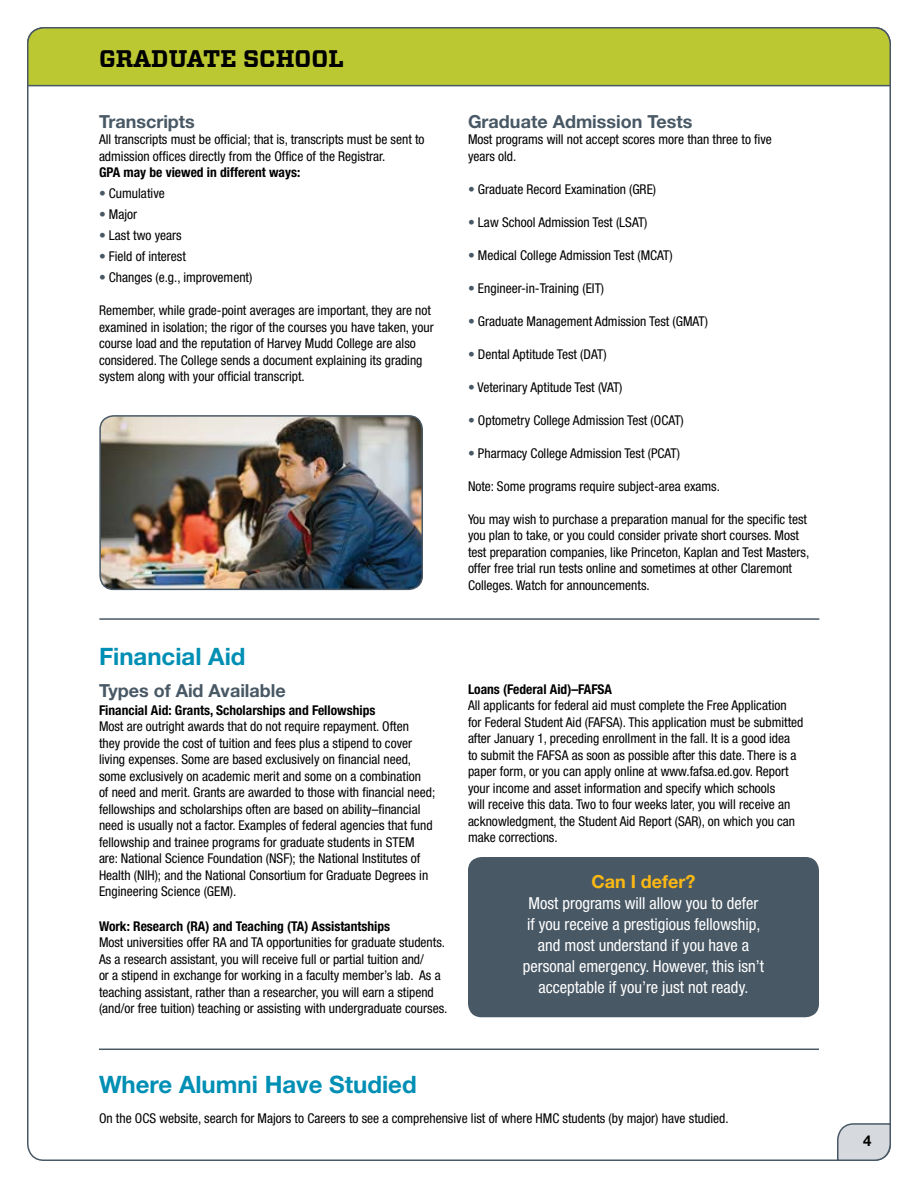
<style>
.page{position:relative;width:918px;height:1188px;background:#fff}
.page>*{position:absolute;margin:0;border:0;box-sizing:border-box;transform-origin:0 0}
.Subheading_Text{font:700 24px "Helvetica Neue LT Std";color:#008fb4}
.t1{font:700 24px "Vitesse";color:#000}
.Body_Text{font:700 18px "Helvetica Neue LT Std";color:#485865}
.t2{font:700 18px "Helvetica Neue LT Std";color:#fdb913}
.t3{font:condensed 16.5px/21px "Helvetica Neue LT Std";color:#fff;text-align:center}
.Body_Text-2{font:700 15px "Helvetica Neue LT Std";color:#000}
.Body_Text-3{font:condensed 13.5px/16.5px "Helvetica Neue LT Std";color:#000}
.Body_Text-4{font:700 condensed 13.5px "Helvetica Neue LT Std";color:#000}
.s1{color:#485865}
</style>
<div class="page">
<svg style="left:27px;top:27px;width:864px;height:60px;background:#b5c137"></svg>
<svg style="left:836px;top:1122px;width:55px;height:39px;background:#c9ced2"></svg>
<div style="left:468px;top:857px;width:351px;height:160px;background:#485865;border-radius:14px"></div>
<hr style="left:99px;top:618px;width:720px;height:2px;background:#485865">
<hr style="left:99px;top:1049px;width:720px;height:1px;background:#485865">
<img style="left:101px;top:417px;width:321px;height:171px">
<div style="left:99px;top:415px;width:324px;height:175px;border:2px solid #485865;border-radius:14px"></div>
<p class="t1" style="left:99px;top:43px;width:246px">GRADUATE SCHOOL</p>
<p class="Body_Text" style="left:99px;top:110px;width:97px">Transcripts</p>
<p class="Body_Text-3" style="left:99px;top:131px;width:327px">All transcripts must be official; that is, transcripts must be sent to admission offices directly from the Office of the Registrar.</p>
<p class="Body_Text-4" style="left:99px;top:164px;width:203px">GPA may be viewed in different ways:</p>
<p class="Body_Text-3" style="left:99px;top:185px;width:67px"><span class="s1">•</span> Cumulative</p>
<p class="Body_Text-3" style="left:99px;top:206px;width:40px"><span class="s1">•</span> Major</p>
<p class="Body_Text-3" style="left:99px;top:227px;width:84px"><span class="s1">•</span> Last two years</p>
<p class="Body_Text-3" style="left:99px;top:248px;width:88px"><span class="s1">•</span> Field of interest</p>
<p class="Body_Text-3" style="left:99px;top:269px;width:155px"><span class="s1">•</span> Changes (e.g., improvement)</p>
<p class="Body_Text-3" style="left:99px;top:302px;width:336px">Remember, while grade-point averages are important, they are not examined in isolation; the rigor of the courses you have taken, your course load and the reputation of Harvey Mudd College are also considered. The College sends a document explaining its grading system along with your official transcript.</p>
<p class="Body_Text" style="left:468px;top:110px;width:226px">Graduate Admission Tests</p>
<p class="Body_Text-3" style="left:468px;top:131px;width:305px">Most programs will not accept scores more than three to five years old.</p>
<p class="Body_Text-3" style="left:468px;top:181px;width:190px"><span class="s1">•</span> Graduate Record Examination (GRE)</p>
<p class="Body_Text-3" style="left:468px;top:214px;width:181px"><span class="s1">•</span> Law School Admission Test (LSAT)</p>
<p class="Body_Text-3" style="left:468px;top:247px;width:206px"><span class="s1">•</span> Medical College Admission Test (MCAT)</p>
<p class="Body_Text-3" style="left:468px;top:280px;width:138px"><span class="s1">•</span> Engineer-in-Training (EIT)</p>
<p class="Body_Text-3" style="left:468px;top:313px;width:242px"><span class="s1">•</span> Graduate Management Admission Test (GMAT)</p>
<p class="Body_Text-3" style="left:468px;top:346px;width:140px"><span class="s1">•</span> Dental Aptitude Test (DAT)</p>
<p class="Body_Text-3" style="left:468px;top:379px;width:156px"><span class="s1">•</span> Veterinary Aptitude Test (VAT)</p>
<p class="Body_Text-3" style="left:468px;top:412px;width:217px"><span class="s1">•</span> Optometry College Admission Test (OCAT)</p>
<p class="Body_Text-3" style="left:468px;top:445px;width:214px"><span class="s1">•</span> Pharmacy College Admission Test (PCAT)</p>
<p class="Body_Text-3" style="left:468px;top:478px;width:254px">Note: Some programs require subject-area exams.</p>
<p class="Body_Text-3" style="left:468px;top:511px;width:343px">You may wish to purchase a preparation manual for the specific test you plan to take, or you could consider private short courses. Most test preparation companies, like Princeton, Kaplan and Test Masters, offer free trial run tests online and sometimes at other Claremont Colleges. Watch for announcements.</p>
<p class="Subheading_Text" style="left:99px;top:642px;width:148px">Financial Aid</p>
<p class="Body_Text" style="left:99px;top:679px;width:188px">Types of Aid Available</p>
<p class="Body_Text-4" style="left:99px;top:702px;width:278px">Financial Aid: Grants, Scholarships and Fellowships</p>
<p class="Body_Text-3" style="left:99px;top:718px;width:338px">Most are outright awards that do not require repayment. Often<br>they provide the cost of tuition and fees plus a stipend to cover living expenses. Some are based exclusively on financial need, some exclusively on academic merit and some on a combination<br>of need and merit. Grants are awarded to those with financial need; fellowships and scholarships often are based on ability–financial need is usually not a factor. Examples of federal agencies that fund fellowship and trainee programs for graduate students in STEM are: National Science Foundation (NSF); the National Institutes of Health (NIH); and the National Consortium for Graduate Degrees in Engineering Science (GEM).</p>
<p class="Body_Text-4" style="left:99px;top:918px;width:293px">Work: Research (RA) and Teaching (TA) Assistantships</p>
<p class="Body_Text-3" style="left:99px;top:934px;width:350px">Most universities offer RA and TA opportunities for graduate students.<br>As a research assistant, you will receive full or partial tuition and/<br>or a stipend in exchange for working in a faculty member’s lab. As a teaching assistant, rather than a researcher, you will earn a stipend (and/or free tuition) teaching or assisting with undergraduate courses.</p>
<p class="Body_Text-4" style="left:468px;top:681px;width:146px">Loans (Federal Aid)–FAFSA</p>
<p class="Body_Text-3" style="left:468px;top:697px;width:337px">All applicants for federal aid must complete the Free Application for Federal Student Aid (FAFSA). This application must be submitted after January 1, preceding enrollment in the fall. It is a good idea<br>to submit the FAFSA as soon as possible after this date. There is a paper form, or you can apply online at www.fafsa.ed.gov. Report your income and asset information and specify which schools<br>will receive this data. Two to four weeks later, you will receive an acknowledgment, the Student Aid Report (SAR), on which you can make corrections.</p>
<p class="t2" style="left:591px;top:871px;width:106px">Can I defer?</p>
<p class="t3" style="left:523px;top:893px;width:243px">Most programs will allow you to defer if you receive a prestigious fellowship, and most understand if you have a personal emergency. However, this isn’t acceptable if you’re just not ready.</p>
<p class="Subheading_Text" style="left:99px;top:1069px;width:319px">Where Alumni Have Studied</p>
<p class="Body_Text-3" style="left:99px;top:1110px;width:631px">On the OCS website, search for Majors to Careers to see a comprehensive list of where HMC students (by major) have studied.</p>
<p class="Body_Text-2" style="left:863px;top:1131px;width:10px">4</p>
</div>
